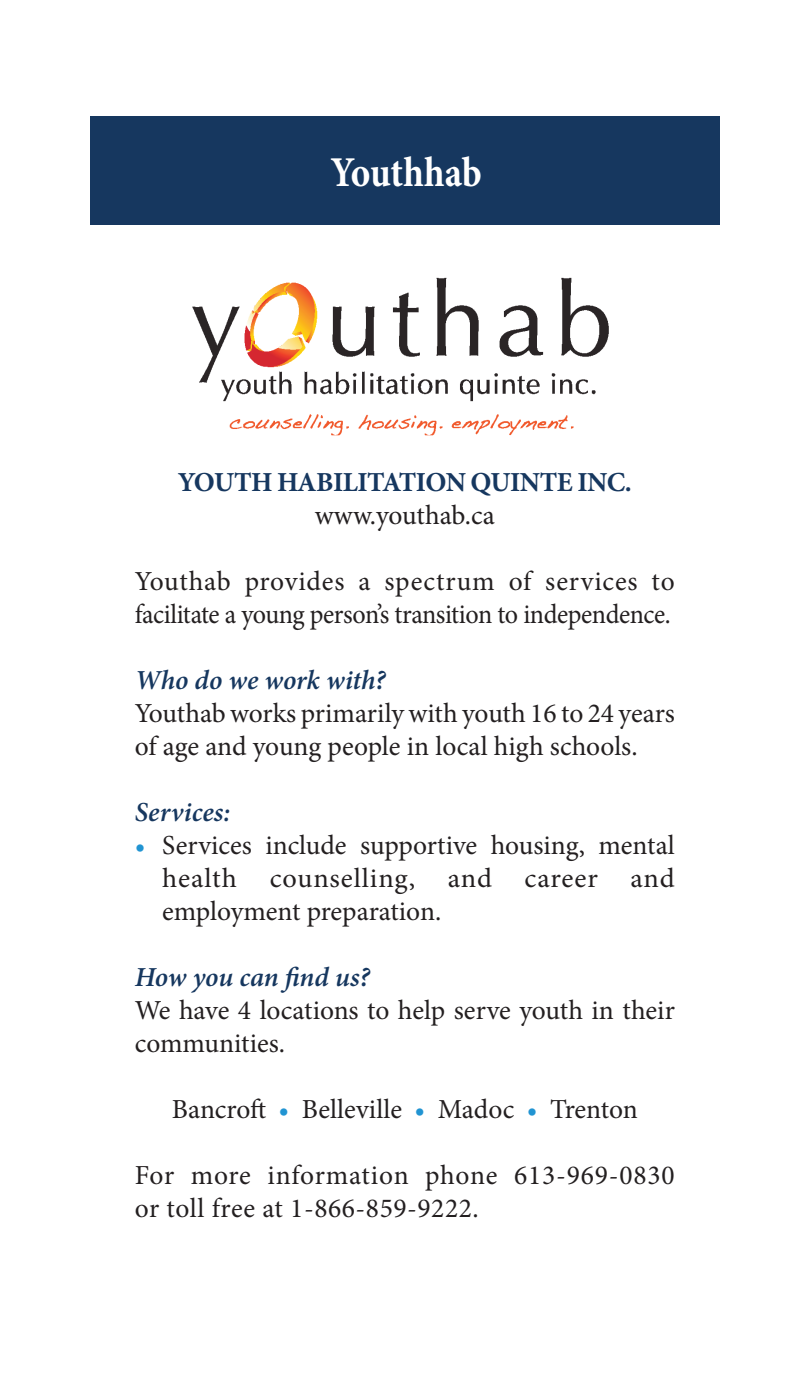
<style>
.page{position:relative;width:810px;height:1396px;background:#fff}
.page>*{position:absolute;margin:0;border:0;box-sizing:border-box;transform-origin:0 0}
.t1{font:700 42.5px "Minion Pro";color:#fff;scale:.88 1}
.t2{font:27.5px/33px "Minion Pro";color:#231f20}
.t3{font:27.5px/33px "Minion Pro";letter-spacing:.02em;color:#231f20}
.t4{font:italic 600 27.5px "Minion Pro";color:#16375f}
.t5{font:700 27.5px "Minion Pro";letter-spacing:-.02em;color:#16375f}
.s1{color:#2194d2}
</style>
<div class="page">
<div style="left:90px;top:116px;width:630px;height:108px;background:#16375f"></div>
<img style="left:192px;top:277px;width:417px;height:159px">
<h1 class="t1" style="left:330px;top:142px;width:174px">YOUTHHAB</h1>
<p class="t5" style="left:178px;top:463px;width:456px">YOUTH HABILITATION QUINTE INC.</p>
<p class="t2" style="left:315px;top:499px;width:182px">www.youthab.ca</p>
<p class="t2" style="left:135px;top:565px;width:541px">Youthab provides a spectrum of services to facilitate a young person’s transition to independence.</p>
<p class="t4" style="left:135px;top:661px;width:252px">Who do we work with?</p>
<p class="t2" style="left:135px;top:697px;width:542px">Youthab works primarily with youth 16 to 24 years of age and young people in local high schools.</p>
<p class="t4" style="left:135px;top:793px;width:97px">Services:</p>
<p class="t2" style="left:162px;top:829px;width:514px;text-align:justify;text-indent:-28px"><span class="s1">•</span> Services include supportive housing, mental health counselling, and career and employment preparation.</p>
<p class="t4" style="left:135px;top:958px;width:237px">How you can find us?</p>
<p class="t2" style="left:135px;top:994px;width:542px">We have 4 locations to help serve youth in their communities.</p>
<p class="t2" style="left:172px;top:1093px;width:467px">Bancroft <span class="s1">•</span> Belleville <span class="s1">•</span> Madoc <span class="s1">•</span> Trenton</p>
<p class="t3" style="left:135px;top:1159px;width:541px">For more information phone 613-969-0830 or toll free at 1-866-859-9222.</p>
</div>
